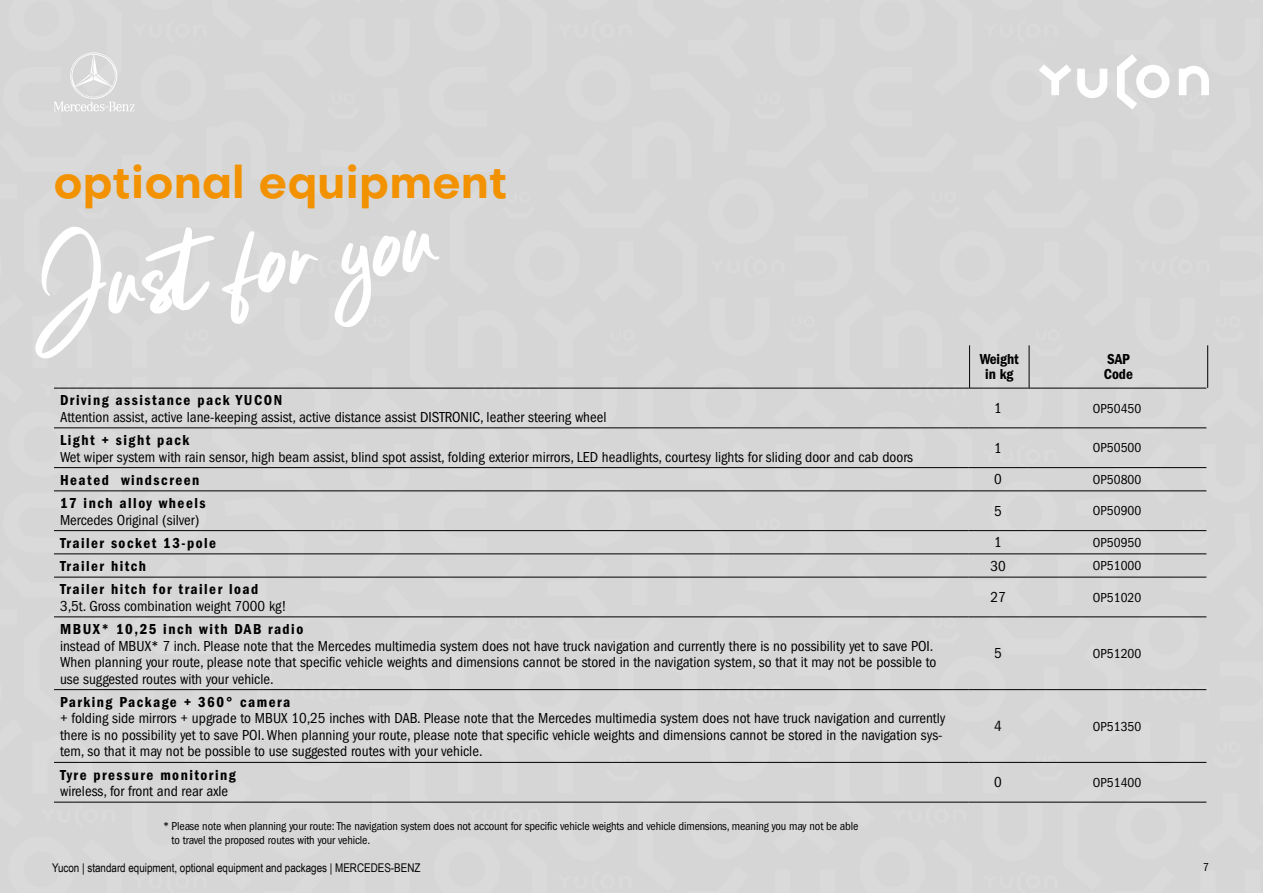
<style>
.page{position:relative;width:1263px;height:893px;background:#d6d6d6}
.page>*{position:absolute;margin:0;border:0;box-sizing:border-box;transform-origin:0 0}
.t1{font:105px "Clattering";color:#fff}
.t2{font:700 45px "Objectivity";color:#f39200}
.t3{font:condensed 15px/16.5px "ITC Franklin Gothic Std";color:#000}
.t4{font:600 condensed 15px "Franklin Gothic";letter-spacing:.1em;color:#000}
.t5{font:15px/15px "Franklin Gothic LT Pro Cn Dm";color:#000;text-align:center}
.t6{font:condensed 13.5px "ITC Franklin Gothic Std";color:#000}
.t7{font:condensed 12px/14.4px "Franklin Gothic LT Pro";letter-spacing:-.01em;color:#000}
.t8{font:12px "Arial Narrow";color:#000}
</style>
<div class="page">
<svg style="left:1077px;top:69px;width:30px;height:29px"></svg>
<svg style="left:1039px;top:64px;width:32px;height:31px"></svg>
<svg style="left:1117px;top:54px;width:52px;height:56px"></svg>
<svg style="left:1179px;top:66px;width:30px;height:29px"></svg>
<svg style="left:54px;top:52px;width:81px;height:61px;background:#dbdbdb"></svg>
<hr style="left:54px;top:388px;width:914px;height:1px;background:#000">
<hr style="left:968px;top:388px;width:60px;height:1px;background:#000">
<hr style="left:1028px;top:388px;width:178px;height:1px;background:#000">
<hr style="left:54px;top:428px;width:914px;height:1px;background:#000">
<hr style="left:968px;top:428px;width:60px;height:1px;background:#000">
<hr style="left:1028px;top:428px;width:178px;height:1px;background:#000">
<hr style="left:54px;top:467px;width:914px;height:1px;background:#000">
<hr style="left:968px;top:467px;width:60px;height:1px;background:#000">
<hr style="left:1028px;top:467px;width:178px;height:1px;background:#000">
<hr style="left:54px;top:491px;width:914px;height:1px;background:#000">
<hr style="left:968px;top:491px;width:60px;height:1px;background:#000">
<hr style="left:1028px;top:491px;width:178px;height:1px;background:#000">
<hr style="left:54px;top:530px;width:914px;height:1px;background:#000">
<hr style="left:968px;top:530px;width:60px;height:1px;background:#000">
<hr style="left:1028px;top:530px;width:178px;height:1px;background:#000">
<hr style="left:54px;top:554px;width:914px;height:1px;background:#000">
<hr style="left:968px;top:554px;width:60px;height:1px;background:#000">
<hr style="left:1028px;top:554px;width:178px;height:1px;background:#000">
<hr style="left:54px;top:577px;width:914px;height:1px;background:#000">
<hr style="left:968px;top:577px;width:60px;height:1px;background:#000">
<hr style="left:1028px;top:577px;width:178px;height:1px;background:#000">
<hr style="left:54px;top:617px;width:914px;height:1px;background:#000">
<hr style="left:968px;top:617px;width:60px;height:1px;background:#000">
<hr style="left:1028px;top:617px;width:178px;height:1px;background:#000">
<hr style="left:54px;top:689px;width:914px;height:1px;background:#000">
<hr style="left:968px;top:689px;width:60px;height:1px;background:#000">
<hr style="left:1028px;top:689px;width:178px;height:1px;background:#000">
<hr style="left:54px;top:762px;width:914px;height:1px;background:#000">
<hr style="left:968px;top:762px;width:60px;height:1px;background:#000">
<hr style="left:1028px;top:762px;width:178px;height:1px;background:#000">
<hr style="left:54px;top:802px;width:914px;height:1px;background:#000">
<hr style="left:968px;top:802px;width:60px;height:1px;background:#000">
<hr style="left:1028px;top:802px;width:178px;height:1px;background:#000">
<hr style="left:969px;top:345px;width:1px;height:43px;background:#000">
<hr style="left:1029px;top:345px;width:1px;height:43px;background:#000">
<hr style="left:1207px;top:345px;width:1px;height:43px;background:#000">
<h2 class="t2" style="left:54px;top:150px;width:456px">optional equipment</h2>
<h1 class="t1" style="left:25px;top:226px;width:407px;rotate:-8deg">Justfor you</h1>
<p class="t4" style="left:60px;top:392px;width:224px">Driving assistance pack YUCON</p>
<p class="t3" style="left:60px;top:409px;width:548px">Attention assist, active lane-keeping assist, active distance assist DISTRONIC, leather steering wheel</p>
<p class="t4" style="left:60px;top:432px;width:131px">Light + sight pack</p>
<p class="t3" style="left:60px;top:449px;width:854px">Wet wiper system with rain sensor, high beam assist, blind spot assist, folding exterior mirrors, LED headlights, courtesy lights for sliding door and cab doors</p>
<p class="t5" style="left:980px;top:352px;width:41px">Weight in kg</p>
<p class="t5" style="left:1104px;top:352px;width:31px;text-align:left">SAP<br>Code</p>
<p class="t3" style="left:994px;top:400px;width:9px">1</p>
<p class="t6" style="left:1093px;top:401px;width:50px">OP50450</p>
<p class="t3" style="left:994px;top:440px;width:9px">1</p>
<p class="t6" style="left:1093px;top:440px;width:50px">OP50500</p>
<p class="t4" style="left:60px;top:471px;width:141px">Heated windscreen</p>
<p class="t3" style="left:994px;top:471px;width:9px">0</p>
<p class="t6" style="left:1093px;top:472px;width:50px">OP50800</p>
<p class="t4" style="left:60px;top:495px;width:147px">17 inch alloy wheels</p>
<p class="t3" style="left:60px;top:512px;width:141px">Mercedes Original (silver)</p>
<p class="t3" style="left:994px;top:503px;width:9px">5</p>
<p class="t6" style="left:1093px;top:503px;width:50px">OP50900</p>
<p class="t4" style="left:60px;top:534px;width:158px">Trailer socket 13-pole</p>
<p class="t3" style="left:994px;top:534px;width:9px">1</p>
<p class="t6" style="left:1093px;top:535px;width:50px">OP50950</p>
<p class="t4" style="left:60px;top:558px;width:88px">Trailer hitch</p>
<p class="t3" style="left:990px;top:558px;width:17px">30</p>
<p class="t6" style="left:1093px;top:558px;width:50px">OP51000</p>
<p class="t4" style="left:60px;top:581px;width:200px">Trailer hitch for trailer load</p>
<p class="t3" style="left:60px;top:598px;width:228px">3,5t. Gross combination weight 7000 kg!</p>
<p class="t3" style="left:990px;top:589px;width:17px">27</p>
<p class="t6" style="left:1093px;top:590px;width:50px">OP51020</p>
<p class="t4" style="left:60px;top:621px;width:245px">MBUX* 10,25 inch with DAB radio</p>
<p class="t3" style="left:60px;top:637px;width:878px">instead of MBUX* 7 inch. Please note that the Mercedes multimedia system does not have truck navigation and currently there is no possibility yet to save POI.<br>When planning your route, please note that specific vehicle weights and dimensions cannot be stored in the navigation system, so that it may not be possible to use suggested routes with your vehicle.</p>
<p class="t3" style="left:994px;top:645px;width:9px">5</p>
<p class="t6" style="left:1093px;top:646px;width:50px">OP51200</p>
<p class="t4" style="left:60px;top:693px;width:232px">Parking Package + 360° camera</p>
<p class="t3" style="left:60px;top:710px;width:887px">+ folding side mirrors + upgrade to MBUX 10,25 inches with DAB. Please note that the Mercedes multimedia system does not have truck navigation and currently there is no possibility yet to save POI. When planning your route, please note that specific vehicle weights and dimensions cannot be stored in the navigation sys&shy;tem, so that it may not be possible to use suggested routes with your vehicle.</p>
<p class="t3" style="left:994px;top:718px;width:9px">4</p>
<p class="t6" style="left:1093px;top:719px;width:50px">OP51350</p>
<p class="t4" style="left:60px;top:766px;width:177px">Tyre pressure monitoring</p>
<p class="t3" style="left:60px;top:783px;width:170px">wireless, for front and rear axle</p>
<p class="t3" style="left:994px;top:774px;width:9px">0</p>
<p class="t6" style="left:1093px;top:775px;width:50px">OP51400</p>
<p class="t7" style="left:172px;top:819px;width:688px;text-indent:-9px">* Please note when planning your route: The navigation system does not account for specific vehicle weights and vehicle dimensions, meaning you may not be able to travel the proposed routes with your vehicle.</p>
<p class="t8" style="left:52px;top:859px;width:370px">Yucon | standard equipment, optional equipment and packages | MERCEDES-BENZ</p>
<p class="t7" style="left:1203px;top:860px;width:8px">7</p>
</div>
